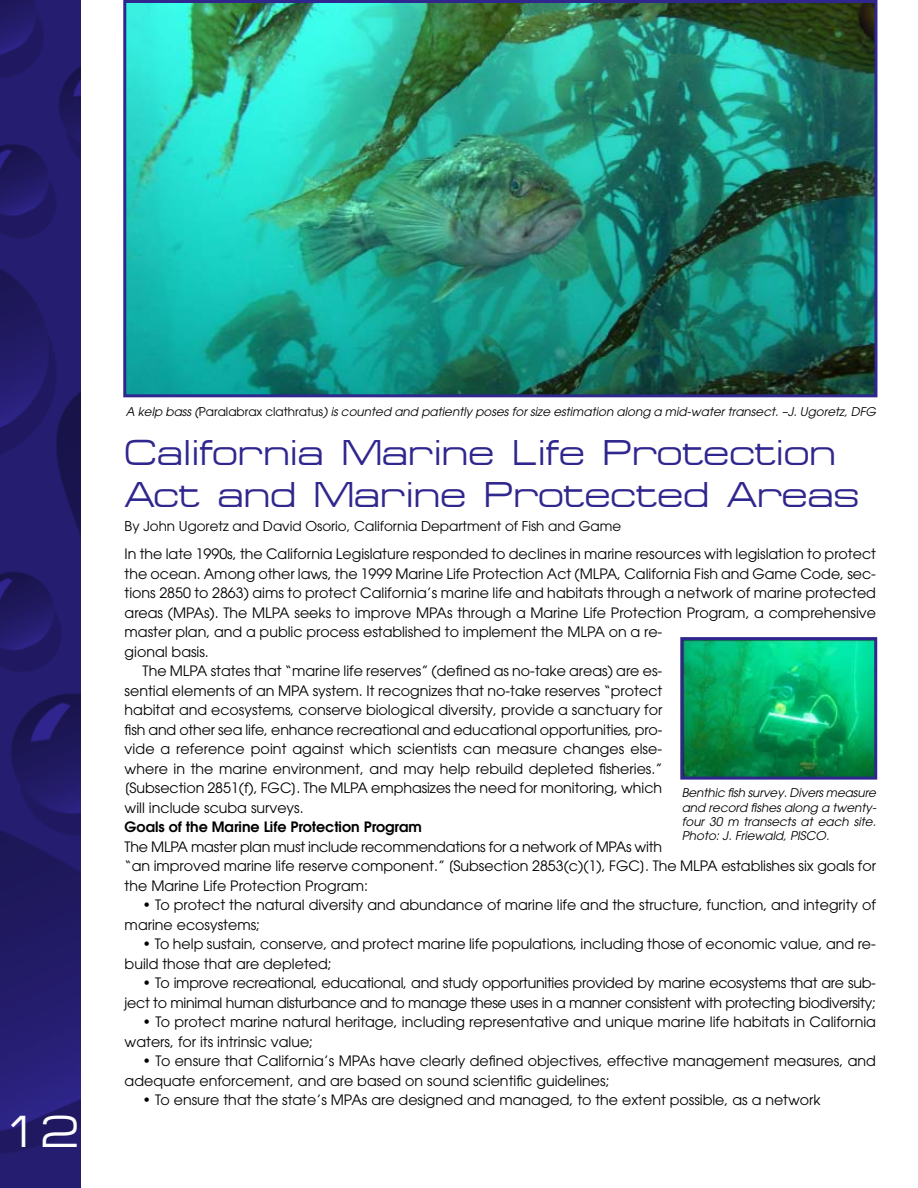
<style>
.page{position:relative;width:918px;height:1188px;background:#fff}
.page>*{position:absolute;margin:0;border:0;box-sizing:border-box;transform-origin:0 0}
.t1{font:45px "Micro Extended";color:#fff}
.t2{font:36px/42px "Micro Extended";color:#2f268e}
.t3{font:14.25px/19.5px "Avant Garde";color:#000}
.t4{font:14.25px/19.5px "Avant Garde";letter-spacing:-.02em;color:#000;text-align:right}
.t5{font:600 14.25px "Avant Garde";color:#000}
.t6{font:13.5px "Avant Garde";color:#000}
.t7{font:italic 12px/14.2px "Avant Garde";color:#000;text-align:justify}
.s1{font-style:normal}
</style>
<div class="page">
<img style="left:0;top:0;width:81px;height:1188px">
<img style="left:127px;top:4px;width:746px;height:389px">
<div style="left:123px;top:0;width:754px;height:397px;border:3px solid #2f268e"></div>
<img style="left:684px;top:641px;width:189px;height:135px">
<div style="left:680px;top:637px;width:197px;height:143px;border:3px solid #2f268e"></div>
<h1 class="t1" style="left:2px;top:1115px;width:79px">12</h1>
<p class="t7" style="left:126px;top:405px;width:752px">A kelp bass (<span class="s1">Paralabrax clathratus</span>) is counted and patiently poses for size estimation along a mid-water transect. –J. Ugoretz, DFG</p>
<h2 class="t2" style="left:125px;top:435px;width:736px">California Marine Life Protection<br>Act and Marine Protected Areas</h2>
<p class="t6" style="left:125px;top:521px;width:498px">By John Ugoretz and David Osorio, California Department of Fish and Game</p>
<p class="t3" style="left:125px;top:546px;width:753px">In the late 1990s, the California Legislature responded to declines in marine resources with legislation to protect</p>
<p class="t3" style="left:125px;top:565px;width:753px">the ocean. Among other laws, the 1999 Marine Life Protection Act (MLPA, California Fish and Game Code, sec-</p>
<p class="t3" style="left:125px;top:585px;width:753px">tions 2850 to 2863) aims to protect California’s marine life and habitats through a network of marine protected</p>
<p class="t3" style="left:125px;top:604px;width:753px">areas (MPAs). The MLPA seeks to improve MPAs through a Marine Life Protection Program, a comprehensive</p>
<p class="t3" style="left:125px;top:624px;width:539px">master plan, and a public process established to implement the MLPA on a re-</p>
<p class="t3" style="left:125px;top:643px;width:86px">gional basis.</p>
<p class="t3" style="left:143px;top:663px;width:521px">The MLPA states that “marine life reserves” (defined as no-take areas) are es-</p>
<p class="t3" style="left:125px;top:682px;width:539px">sential elements of an MPA system. It recognizes that no-take reserves “protect</p>
<p class="t3" style="left:125px;top:702px;width:539px">habitat and ecosystems, conserve biological diversity, provide a sanctuary for</p>
<p class="t3" style="left:125px;top:721px;width:539px">fish and other sea life, enhance recreational and educational opportunities, pro-</p>
<p class="t3" style="left:125px;top:741px;width:539px">vide a reference point against which scientists can measure changes else-</p>
<p class="t3" style="left:125px;top:760px;width:539px">where in the marine environment, and may help rebuild depleted fisheries.”</p>
<p class="t3" style="left:125px;top:780px;width:539px">[Subsection 2851(f), FGC]. The MLPA emphasizes the need for monitoring, which</p>
<p class="t3" style="left:125px;top:799px;width:181px">will include scuba surveys.</p>
<p class="t5" style="left:125px;top:822px;width:299px">Goals of the Marine Life Protection Program</p>
<p class="t3" style="left:125px;top:838px;width:753px">The MLPA master plan must include recommendations for a network of MPAs with<br>“an improved marine life reserve component.” [Subsection 2853(c)(1), FGC]. The MLPA establishes six goals for the Marine Life Protection Program:</p>
<p class="t3" style="left:125px;top:897px;width:753px;text-indent:18px">• To protect the natural diversity and abundance of marine life and the structure, function, and integrity of marine ecosystems;</p>
<p class="t3" style="left:125px;top:936px;width:753px;text-indent:18px">• To help sustain, conserve, and protect marine life populations, including those of economic value, and re&shy;build those that are depleted;</p>
<p class="t4" style="left:125px;top:975px;width:753px">• To improve recreational, educational, and study opportunities provided by marine ecosystems that are sub&shy;ject to minimal human disturbance and to manage these uses in a manner consistent with protecting biodiversity;</p>
<p class="t3" style="left:125px;top:1014px;width:753px;text-indent:18px">• To protect marine natural heritage, including representative and unique marine life habitats in California waters, for its intrinsic value;</p>
<p class="t3" style="left:125px;top:1053px;width:753px;text-indent:18px">• To ensure that California’s MPAs have clearly defined objectives, effective management measures, and adequate enforcement, and are based on sound scientific guidelines;</p>
<p class="t3" style="left:143px;top:1092px;width:680px">• To ensure that the state’s MPAs are designed and managed, to the extent possible, as a network</p>
<p class="t7" style="left:682px;top:787px;width:196px">Benthic fish survey. Divers measure and record fishes along a twenty&shy;four 30 m transects at each site.<br>Photo: J. Friewald, PISCO.</p>
</div>
